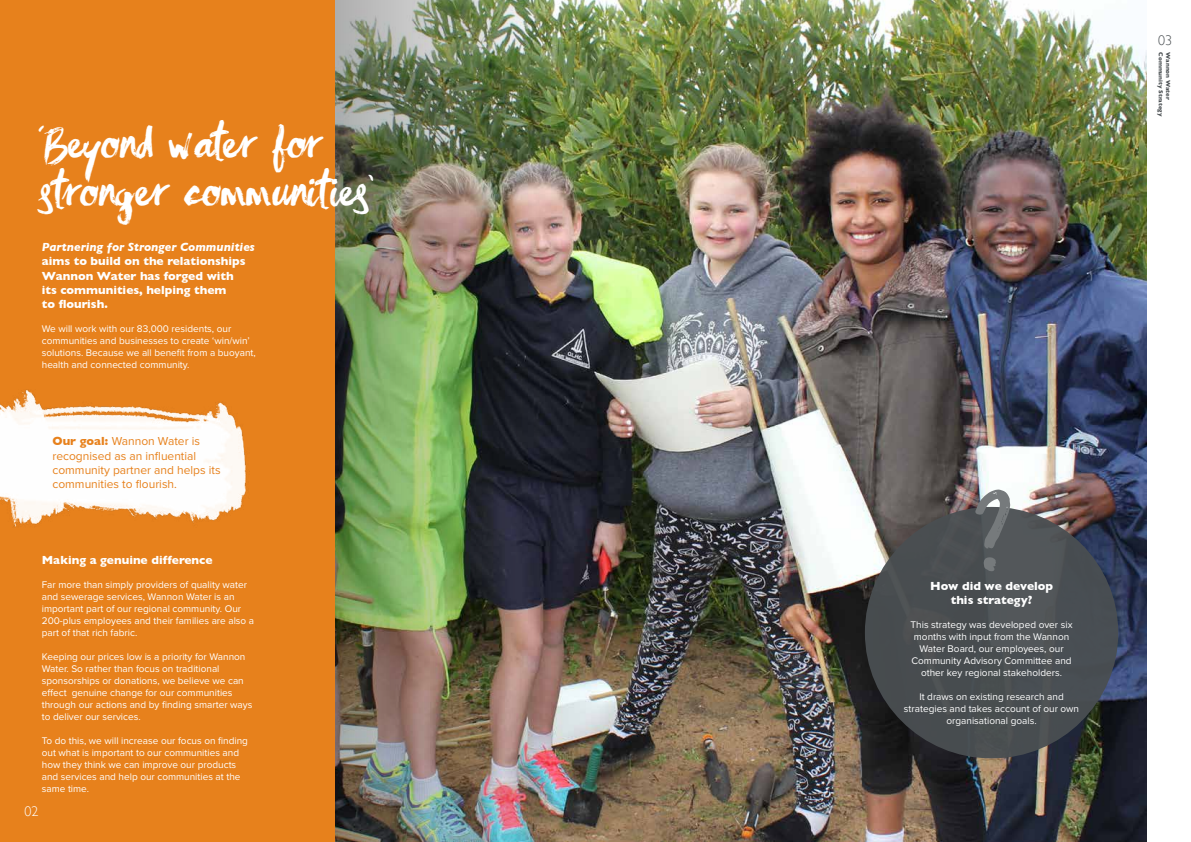
<style>
.page{position:relative;width:1191px;height:842px;background:#fff}
.page>*{position:absolute;margin:0;border:0;box-sizing:border-box;transform-origin:0 0}
.t1{font:83.4px "Sunfast";color:#767a7c}
.t2{font:40px/48px "Sunfast";color:#fff}
.t3{font:300 14px "Gill Sans";color:#4a4f52}
.t4{font:300 14px "Gill Sans";color:#fff}
.t5{font:700 12px/14.4px "Gill Sans";color:#fff}
.t6{font:12px/14.4px "Proxima Nova";color:#e7811c}
.t7{font:italic 700 12px "Gill Sans";color:#fff}
.t8{font:10px/12px "Proxima Nova";color:#fff}
.t9{font:700 6px "Gill Sans";color:#4a4f52}
.s1{font-family:"Pretty Many"}
.s2{font-family:"Gill Sans";font-weight:700}
</style>
<div class="page">
<img style="left:595px;top:0;width:551px;height:842px">
<img style="left:334px;top:0;width:261px;height:842px">
<div style="left:0;top:0;width:334px;height:842px;background:#e7811c"></div>
<img style="left:0;top:389px;width:247px;height:138px">
<div style="left:865px;top:507px;width:253px;height:251px;background:#4a4f52;border-radius:50%"></div>
<h2 class="t2" style="left:39px;top:120px;width:336px"><span class="s1">‘</span>Beyond water for stronger communities<span class="s1">’</span></h2>
<p class="t7" style="left:42px;top:240px;width:215px">Partnering for Stronger Communities</p>
<p class="t5" style="left:42px;top:254px;width:205px">aims to build on the relationships<br>Wannon Water has forged with its communities, helping them<br>to flourish.</p>
<p class="t8" style="left:42px;top:323px;width:215px">We will work with our 83,000 residents, our communities and businesses to create ‘win/win’ solutions. Because we all benefit from a buoyant, health and connected community.</p>
<p class="t6" style="left:52px;top:434px;width:170px"><span class="s2">Our goal:</span> Wannon Water is recognised as an influential community partner and helps its communities to flourish.</p>
<p class="t5" style="left:42px;top:552px;width:172px">Making a genuine difference</p>
<p class="t8" style="left:42px;top:578px;width:214px">Far more than simply providers of quality water and sewerage services, Wannon Water is an important part of our regional community. Our 200-plus employees and their families are also a part of that rich fabric.</p>
<p class="t8" style="left:42px;top:650px;width:212px">Keeping our prices low is a priority for Wannon Water. So rather than focus on traditional sponsorships or donations, we believe we can effect genuine change for our communities through our actions and by finding smarter ways to deliver our services.</p>
<p class="t8" style="left:42px;top:734px;width:208px">To do this, we will increase our focus on finding out what is important to our communities and how they think we can improve our products and services and help our communities at the same time.</p>
<h3 class="t4" style="left:25px;top:803px;width:15px">02</h3>
<h3 class="t3" style="left:1158px;top:33px;width:15px">03</h3>
<p class="t9" style="left:1164px;top:52px;width:65px;rotate:90deg">Community Strategy</p>
<p class="t9" style="left:1171px;top:52px;width:49px;rotate:90deg">Wannon Water</p>
<h1 class="t1" style="left:968px;top:477px;width:47px">?</h1>
<p class="t5" style="left:930px;top:578px;width:124px;text-align:center">How did we develop this strategy?</p>
<p class="t8" style="left:910px;top:619px;width:163px;text-align:center">This strategy was developed over six months with input from the Wannon Water Board, our employees, our Community Advisory Committee and other key regional stakeholders.</p>
<p class="t8" style="left:904px;top:691px;width:177px;text-align:center">It draws on existing research and strategies and takes account of our own organisational goals.</p>
</div>
